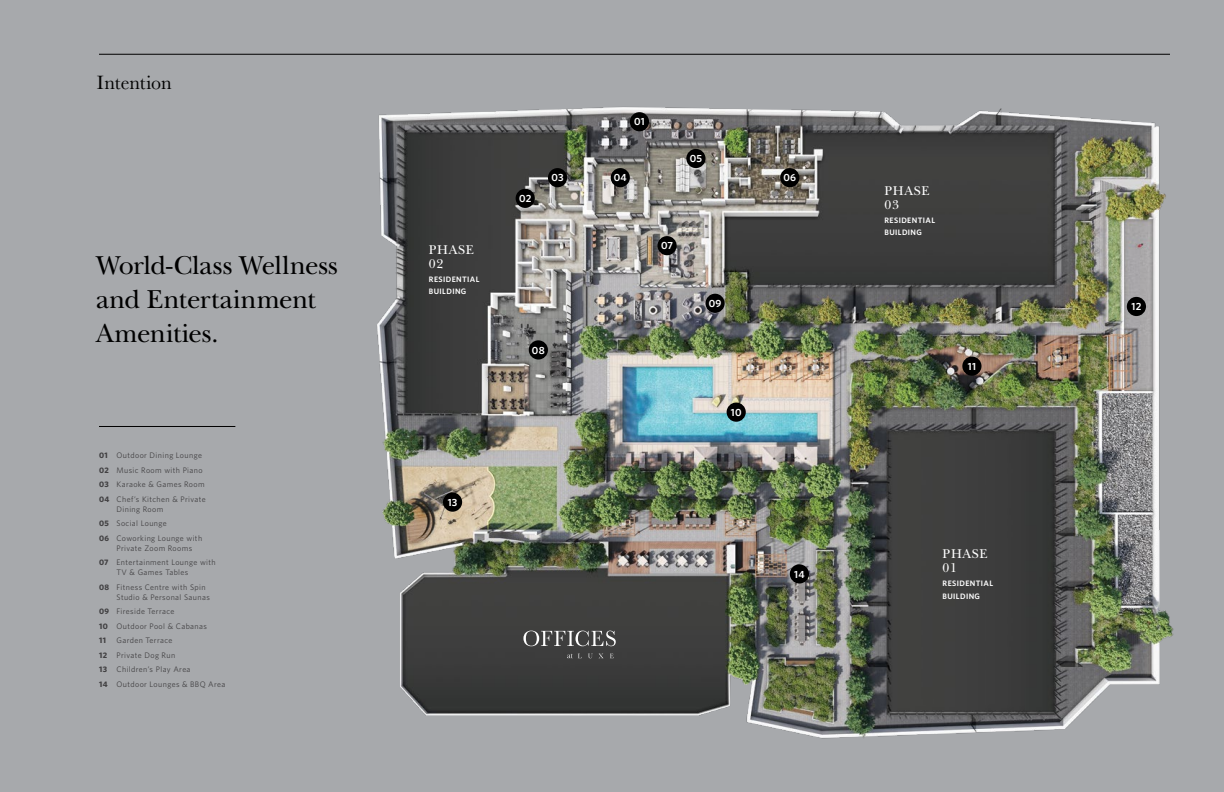
<style>
.page{position:relative;width:1224px;height:792px;background:#a7a9ac}
.page>*{position:absolute;margin:0;border:0;box-sizing:border-box;transform-origin:0 0}
.t1{font:27px/34px "New Baskerville";letter-spacing:-.01em;color:#000}
.t2{font:20px "Baskerville";letter-spacing:-.005em;color:#000}
.t3{font:13.3px/14.2px "New Baskerville";letter-spacing:.05em;color:#fff}
.t4{font:600 10.4px "Whitney";letter-spacing:.025em;color:#fff}
.t5{font:8px/14.5px "Whitney";letter-spacing:.05em;color:#414042}
.t6{font:600 7.9px/12.3px "Whitney";letter-spacing:.05em;color:#fff}
.s1{font-weight:700}
</style>
<div class="page">
<img style="left:377px;top:107px;width:797px;height:632px">
<div style="left:727px;top:403px;width:19px;height:19px;background:#000;border-radius:50%"></div>
<div style="left:790px;top:564px;width:19px;height:20px;background:#000;border-radius:50%"></div>
<div style="left:529px;top:340px;width:19px;height:20px;background:#000;border-radius:50%"></div>
<div style="left:611px;top:168px;width:19px;height:19px;background:#000;border-radius:50%"></div>
<div style="left:1127px;top:297px;width:19px;height:19px;background:#000;border-radius:50%"></div>
<div style="left:962px;top:357px;width:20px;height:19px;background:#000;border-radius:50%"></div>
<div style="left:630px;top:112px;width:19px;height:19px;background:#000;border-radius:50%"></div>
<div style="left:443px;top:493px;width:19px;height:19px;background:#000;border-radius:50%"></div>
<div style="left:705px;top:294px;width:20px;height:19px;background:#000;border-radius:50%"></div>
<div style="left:657px;top:236px;width:20px;height:19px;background:#000;border-radius:50%"></div>
<div style="left:686px;top:149px;width:19px;height:19px;background:#000;border-radius:50%"></div>
<div style="left:780px;top:168px;width:19px;height:19px;background:#000;border-radius:50%"></div>
<div style="left:516px;top:189px;width:19px;height:19px;background:#000;border-radius:50%"></div>
<div style="left:548px;top:168px;width:19px;height:19px;background:#000;border-radius:50%"></div>
<svg style="left:523px;top:631px;width:93px;height:15px"></svg>
<svg style="left:567px;top:654px;width:15px;height:4px"></svg>
<svg style="left:588px;top:654px;width:5px;height:4px"></svg>
<svg style="left:599px;top:654px;width:5px;height:4px"></svg>
<svg style="left:610px;top:654px;width:4px;height:4px"></svg>
<hr style="left:99px;top:426px;width:136px;height:1px;background:#000">
<hr style="left:99px;top:54px;width:1071px;height:1px;background:#000">
<h2 class="t2" style="left:97px;top:70px;width:76px">Intention</h2>
<h1 class="t1" style="left:96px;top:248px;width:243px">World-Class Wellness and Entertainment<br>Amenities.</h1>
<p class="t5" style="left:99px;top:448px;width:108px"><span class="s1">01</span> Outdoor Dining Lounge<br><span class="s1">02</span> Music Room with Piano<br><span class="s1">03</span> Karaoke &amp; Games Room<br><span class="s1">04</span> Chef’s Kitchen &amp; Private</p>
<p class="t5" style="left:99px;top:502px;width:105px;text-indent:18px">Dining Room<br><span class="s1">05</span> Social Lounge<br><span class="s1">06</span> Coworking Lounge with</p>
<p class="t5" style="left:99px;top:541px;width:118px;text-indent:18px">Private Zoom Rooms<br><span class="s1">07</span> Entertainment Lounge with</p>
<p class="t5" style="left:99px;top:565px;width:108px;text-align:center">TV &amp; Games Tables<br><span class="s1">08</span> Fitness Centre with Spin</p>
<p class="t5" style="left:99px;top:590px;width:112px;text-indent:18px">Studio &amp; Personal Saunas<br><span class="s1">09</span> Fireside Terrace<br><span class="s1">10</span> Outdoor Pool &amp; Cabanas<br><span class="s1">11</span></p>
<p class="t5" style="left:99px;top:633px;width:128px;text-indent:18px">Garden Terrace<br><span class="s1">12</span> Private Dog Run<br><span class="s1">13</span> Children’s Play Area<br><span class="s1">14</span> Outdoor Lounges &amp; BBQ Area</p>
<h3 class="t3" style="left:429px;top:242px;width:47px">PHASE<br>02</h3>
<p class="t6" style="left:429px;top:273px;width:52px">RESIDENTIAL<br>BUILDING</p>
<h3 class="t4" style="left:519px;top:192px;width:14px">02</h3>
<h3 class="t4" style="left:551px;top:171px;width:14px">03</h3>
<h3 class="t4" style="left:532px;top:344px;width:14px">08</h3>
<h3 class="t4" style="left:448px;top:496px;width:11px">13</h3>
<h3 class="t4" style="left:634px;top:116px;width:12px">01</h3>
<h3 class="t4" style="left:614px;top:171px;width:14px">04</h3>
<h3 class="t4" style="left:690px;top:152px;width:14px">05</h3>
<h3 class="t4" style="left:661px;top:239px;width:14px">07</h3>
<h3 class="t4" style="left:709px;top:297px;width:14px">09</h3>
<h3 class="t4" style="left:731px;top:406px;width:12px">10</h3>
<h3 class="t4" style="left:783px;top:171px;width:14px">06</h3>
<h3 class="t4" style="left:794px;top:568px;width:12px">14</h3>
<h3 class="t3" style="left:885px;top:183px;width:47px">PHASE<br>03</h3>
<p class="t6" style="left:885px;top:214px;width:52px">RESIDENTIAL<br>BUILDING</p>
<h3 class="t4" style="left:968px;top:360px;width:10px">11</h3>
<h3 class="t3" style="left:943px;top:547px;width:47px">PHASE<br>01</h3>
<p class="t6" style="left:943px;top:577px;width:52px">RESIDENTIAL<br>BUILDING</p>
<h3 class="t4" style="left:1131px;top:300px;width:11px">12</h3>
</div>
